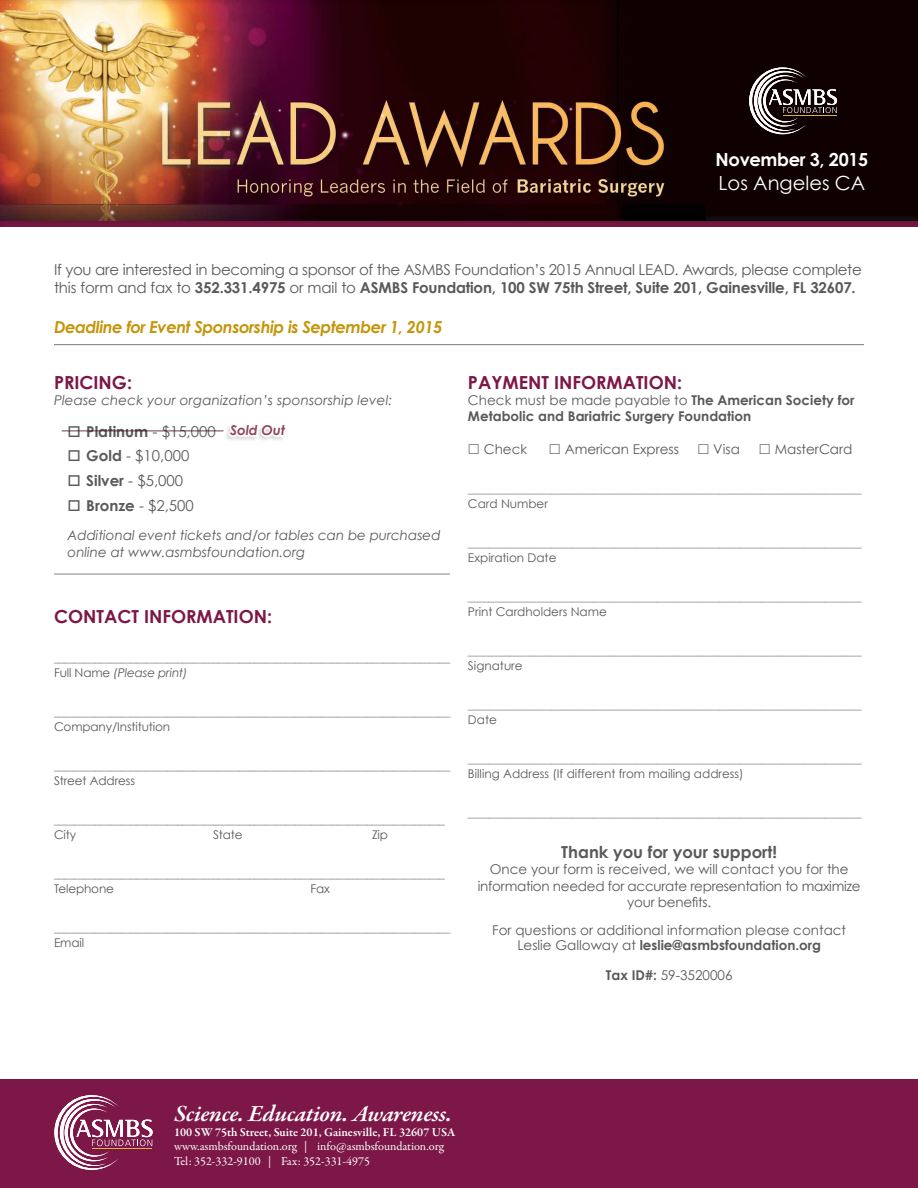
<style>
.page{position:relative;width:918px;height:1188px;background:#fff}
.page>*{position:absolute;margin:0;border:0;box-sizing:border-box;transform-origin:0 0}
.t1{font:italic 600 23.55px "Garamond Premr Pro";letter-spacing:-.015em;color:#fff;scale:1.04 1}
.t2{font:19.5px "Century Gothic";color:#fff}
.t3{font:700 18px "Century Gothic";color:#7c1747}
.t4{font:700 18px "Century Gothic";letter-spacing:-.02em;color:#fff}
.t5{font:italic 700 16.5px "Century Gothic";letter-spacing:-.03em;color:#c4960c}
.t6{font:700 16.5px "Century Gothic";color:#58595b}
.t7{font:15px/18px "Century Gothic";letter-spacing:-.02em;color:#58595b}
.t8{font:700 15px "Century Gothic";color:#58595b}
.t9{font:13.5px/15px "Century Gothic";color:#58595b;text-align:center}
.t10{font:italic 13.5px/16.2px "Century Gothic";color:#58595b}
.t11{font:13.5px/16.2px "Century Gothic";letter-spacing:-.02em;color:#58595b;text-align:center}
.t12{font:700 13.5px/16.2px "Century Gothic";color:#58595b}
.t13{font:italic 700 13.5px "Century Gothic";color:#90445f}
.t14{font:12.3px/14.7px "Garamond Premr Pro";color:#fff}
.t15{font:600 12.3px "Garamond Premr Pro";color:#fff}
.t16{font:12px "Century Gothic";color:#58595b}
.t17{font:italic 12px "Century Gothic";letter-spacing:-.01em;color:#58595b}
.t18{font:10.5px "Century Gothic";color:#58595b}
.s1{font-weight:700}
.s2{font-weight:400}
.s3{font-style:normal}
</style>
<div class="page">
<div style="left:0;top:213px;width:918px;height:17px;background:#000;opacity:.35"></div>
<div style="left:0;top:0;width:918px;height:223px;background:#000;opacity:.35"></div>
<div style="left:0;top:1079px;width:918px;height:109px;background:#7c1747"></div>
<svg style="left:54px;top:1095px;width:99px;height:75px"></svg>
<hr style="left:92px;top:1148px;width:60px;height:1px;background:#dbb141">
<svg style="left:749px;top:68px;width:88px;height:66px"></svg>
<hr style="left:783px;top:115px;width:54px;height:1px;background:#dbb141">
<hr style="left:54px;top:574px;width:396px;height:1px;background:#939598">
<hr style="left:52px;top:571px;width:401px;height:3px;background:#000;opacity:.35">
<div style="left:52px;top:342px;width:814px;height:5px;background:#000;opacity:.35"></div>
<hr style="left:62px;top:428px;width:164px;height:4px;background:#000;opacity:.35">
<div style="left:223px;top:424px;width:65px;height:19px;background:#fdfdfd"></div>
<svg style="left:226px;top:426px;width:57px;height:14px"></svg>
<h3 class="t4" style="left:716px;top:148px;width:154px">November 3, 2015</h3>
<h2 class="t2" style="left:719px;top:171px;width:148px">Los Angeles CA</h2>
<h3 class="t7" style="left:54px;top:260px;width:809px">If you are interested in becoming a sponsor of the ASMBS Foundation’s 2015 Annual LEAD. Awards, please complete this form and fax to <span class="s1">352.331.4975</span> or mail to <span class="s1">ASMBS Foundation, 100 SW 75th Street, Suite 201, Gainesville, FL 32607.</span></h3>
<h3 class="t5" style="left:54px;top:316px;width:390px">Deadline for Event Sponsorship is September 1, 2015</h3>
<h3 class="t3" style="left:54px;top:371px;width:80px">Pricing:</h3>
<p class="t10" style="left:54px;top:392px;width:340px">Please check your organization’s sponsorship level:</p>
<h3 class="t8" style="left:68px;top:422px;width:150px">□ Platinum <span class="s2">- $15,000</span></h3>
<h3 class="t7" style="left:68px;top:447px;width:123px">□ <span class="s1">Gold</span> - $10,000</h3>
<h3 class="t7" style="left:68px;top:471px;width:117px">□ <span class="s1">Silver</span> - $5,000</h3>
<h3 class="t7" style="left:68px;top:496px;width:128px">□ <span class="s1">Bronze</span> - $2,500</h3>
<p class="t10" style="left:68px;top:527px;width:375px">Additional event tickets and/or tables can be purchased online at www.asmbsfoundation.org</p>
<p class="t13" style="left:230px;top:422px;width:57px">Sold Out</p>
<h3 class="t3" style="left:54px;top:605px;width:220px">Contact Information :</h3>
<p class="t18" style="left:54px;top:652px;width:398px">_____________________________________________________________________________</p>
<p class="t17" style="left:54px;top:665px;width:135px"><span class="s3">Full Name</span> (Please print)</p>
<p class="t18" style="left:54px;top:706px;width:398px">_____________________________________________________________________________</p>
<p class="t16" style="left:54px;top:719px;width:118px">Company/Institution</p>
<p class="t18" style="left:54px;top:760px;width:398px">_____________________________________________________________________________</p>
<p class="t16" style="left:54px;top:773px;width:83px">Street Address</p>
<p class="t18" style="left:54px;top:814px;width:393px">____________________________________________________________________________</p>
<p class="t16" style="left:54px;top:827px;width:24px">City</p>
<p class="t16" style="left:213px;top:827px;width:31px">State</p>
<p class="t16" style="left:372px;top:827px;width:18px">Zip</p>
<p class="t18" style="left:54px;top:868px;width:393px">____________________________________________________________________________</p>
<p class="t16" style="left:54px;top:881px;width:62px">Telephone</p>
<p class="t16" style="left:310px;top:881px;width:21px">Fax</p>
<p class="t18" style="left:54px;top:922px;width:398px">_____________________________________________________________________________</p>
<p class="t16" style="left:54px;top:935px;width:32px">Email</p>
<h3 class="t3" style="left:468px;top:371px;width:216px">Payment Information :</h3>
<p class="t12" style="left:468px;top:392px;width:388px"><span class="s2">Check must be made payable to</span> The American Society for<br>Metabolic and Bariatric Surgery Foundation</p>
<p class="t9" style="left:484px;top:441px;width:45px">Check</p>
<p class="t9" style="left:565px;top:441px;width:116px">American Express</p>
<p class="t9" style="left:713px;top:441px;width:28px">Visa</p>
<p class="t9" style="left:775px;top:441px;width:79px">MasterCard</p>
<p class="t18" style="left:468px;top:483px;width:395px">___________________________________________________________________________</p>
<p class="t16" style="left:468px;top:496px;width:82px">Card Number</p>
<p class="t18" style="left:468px;top:537px;width:395px">___________________________________________________________________________</p>
<p class="t16" style="left:468px;top:550px;width:90px">Expiration Date</p>
<p class="t18" style="left:468px;top:591px;width:395px">___________________________________________________________________________</p>
<p class="t16" style="left:468px;top:604px;width:140px">Print Cardholders Name</p>
<p class="t18" style="left:468px;top:645px;width:395px">___________________________________________________________________________</p>
<p class="t16" style="left:468px;top:658px;width:56px">Signature</p>
<p class="t18" style="left:468px;top:699px;width:395px">___________________________________________________________________________</p>
<p class="t16" style="left:468px;top:712px;width:30px">Date</p>
<p class="t18" style="left:468px;top:753px;width:395px">___________________________________________________________________________</p>
<p class="t16" style="left:468px;top:766px;width:277px">Billing Address (If different from mailing address)</p>
<p class="t18" style="left:468px;top:807px;width:395px">___________________________________________________________________________</p>
<h3 class="t6" style="left:561px;top:842px;width:217px">Thank you for your support!</h3>
<p class="t11" style="left:478px;top:861px;width:385px">Once your form is received, we will contact you for the information needed for accurate representation to maximize your benefits.</p>
<p class="t9" style="left:492px;top:923px;width:356px">For questions or additional information please contact<br>Leslie Galloway at <span class="s1">leslie@asmbsfoundation.org</span></p>
<p class="t9" style="left:606px;top:968px;width:128px"><span class="s1">Tax ID#:</span> 59-3520006</p>
<h1 class="t1" style="left:174px;top:1099px;width:269px">Science. Education. Awareness.</h1>
<p class="t15" style="left:174px;top:1124px;width:283px">100 SW 75th Street, Suite 201, Gainesville, FL 32607 USA</p>
<p class="t14" style="left:174px;top:1140px;width:272px">www.asmbsfoundation.org | info@asmbsfoundation.org<br>Tel: 352-332-9100 | Fax: 352-331-4975</p>
</div>
